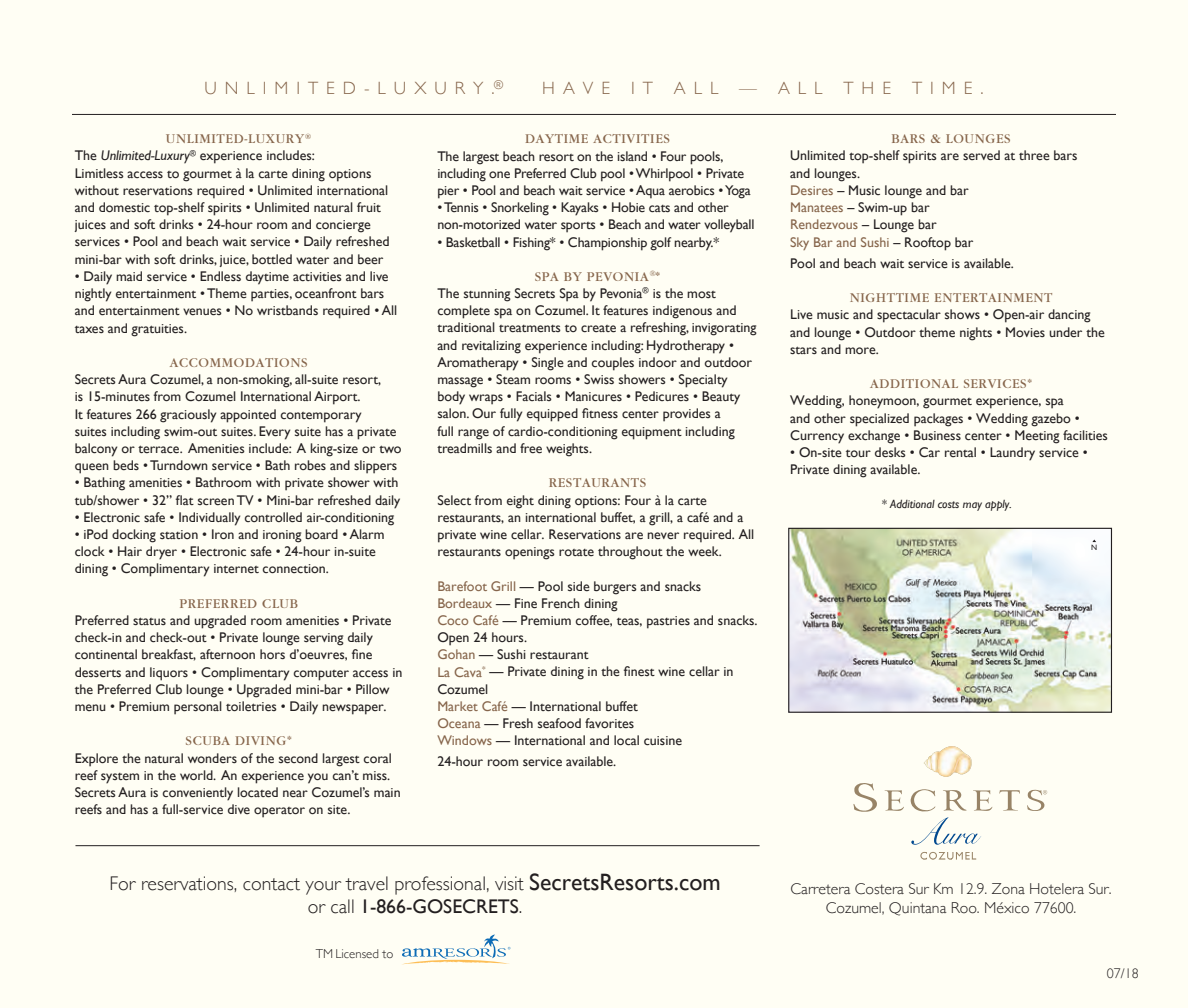
<style>
.page{position:relative;width:1188px;height:1008px;background:#fffef4}
.page>*{position:absolute;margin:0;border:0;box-sizing:border-box;transform-origin:0 0}
.t1{font:300 19.8px/23.6px "Gill Sans";color:#231f20;text-align:center}
.t2{font:300 17.8px "Gill Sans";letter-spacing:.45em;color:#86654b}
.t3{font:300 15.8px/19px "Gill Sans";color:#231f20;text-align:center}
.t4{font:14px/17.2px "Gill Sans";color:#231f20}
.t5{font:14px "Garamond";letter-spacing:.05em;color:#86654b}
.t6{font:300 14px "Gill Sans";color:#231f20}
.t7{font:300 12.8px "Gill Sans";color:#231f20}
.t8{font:italic 12px "Gill Sans";color:#231f20}
.t9{font:7.8px "Gill Sans";color:#231f20}
.s1{font-style:italic}
.s2{color:#86654b}
.s3{font-weight:400;font-size:23.6px}
.s4{font-weight:400}
</style>
<div class="page">
<hr style="left:72px;top:114px;width:1044px;height:1px;background:#231f20">
<hr style="left:75px;top:845px;width:685px;height:1px;background:#231f20">
<img style="left:790px;top:530px;width:320px;height:181px">
<div style="left:788px;top:528px;width:324px;height:185px;border:1px solid #231f20"></div>
<svg style="left:920px;top:852px;width:56px;height:7px"></svg>
<img style="left:924px;top:746px;width:48px;height:31px">
<svg style="left:853px;top:783px;width:24px;height:29px"></svg>
<svg style="left:884px;top:790px;width:20px;height:21px"></svg>
<svg style="left:911px;top:789px;width:82px;height:56px"></svg>
<svg style="left:1027px;top:790px;width:20px;height:21px"></svg>
<svg style="left:999px;top:790px;width:21px;height:21px"></svg>
<svg style="left:402px;top:934px;width:108px;height:30px"></svg>
<p class="t2" style="left:204px;top:74px;width:301px">UNLIMITED-LUXURY.<sup>®</sup></p>
<p class="t2" style="left:542px;top:74px;width:443px">HAVE IT ALL — ALL THE TIME.</p>
<p class="t5" style="left:166px;top:132px;width:147px">UNLIMITED-LUXURY<sup>®</sup></p>
<p class="t4" style="left:75px;top:147px;width:316px">The <span class="s1">Unlimited-Luxury</span><sup>®</sup> experience includes:<br>Limitless access to gourmet à la carte dining options without reservations required • Unlimited international and domestic top-shelf spirits • Unlimited natural fruit juices and soft drinks • 24-hour room and concierge services • Pool and beach wait service • Daily refreshed mini-bar with soft drinks, juice, bottled water and beer</p>
<p class="t4" style="left:75px;top:267px;width:324px">• Daily maid service • Endless daytime activities and live nightly entertainment • Theme parties, oceanfront bars and entertainment venues • No wristbands required • All taxes and gratuities.</p>
<p class="t5" style="left:170px;top:355px;width:139px">ACCOMMODATIONS</p>
<p class="t4" style="left:75px;top:371px;width:328px">Secrets Aura Cozumel, a non-smoking, all-suite resort,<br>is 15-minutes from Cozumel International Airport.<br>It features 266 graciously appointed contemporary<br>suites including swim-out suites. Every suite has a private balcony or terrace. Amenities include: A king-size or two queen beds • Turndown service • Bath robes and slippers</p>
<p class="t4" style="left:75px;top:474px;width:327px">• Bathing amenities • Bathroom with private shower with tub/shower • 32” flat screen TV • Mini-bar refreshed daily</p>
<p class="t4" style="left:75px;top:508px;width:321px">• Electronic safe • Individually controlled air-conditioning</p>
<p class="t4" style="left:75px;top:525px;width:311px">• iPod docking station • Iron and ironing board • Alarm clock • Hair dryer • Electronic safe • 24-hour in-suite dining • Complimentary internet connection.</p>
<p class="t5" style="left:179px;top:596px;width:120px">PREFERRED CLUB</p>
<p class="t4" style="left:75px;top:612px;width:329px">Preferred status and upgraded room amenities • Private check-in and check-out • Private lounge serving daily continental breakfast, afternoon hors d’oeuvres, fine desserts and liquors • Complimentary computer access in the Preferred Club lounge • Upgraded mini-bar • Pillow menu • Premium personal toiletries • Daily newspaper.</p>
<p class="t5" style="left:186px;top:734px;width:108px">SCUBA DIVING*</p>
<p class="t4" style="left:75px;top:749px;width:327px">Explore the natural wonders of the second largest coral reef system in the world. An experience you can’t miss.<br>Secrets Aura is conveniently located near Cozumel’s main reefs and has a full-service dive operator on site.</p>
<p class="t5" style="left:525px;top:132px;width:146px">DAYTIME ACTIVITIES</p>
<p class="t4" style="left:437px;top:147px;width:315px">The largest beach resort on the island • Four pools, including one Preferred Club pool • Whirlpool • Private pier • Pool and beach wait service • Aqua aerobics • Yoga</p>
<p class="t4" style="left:437px;top:199px;width:319px">• Tennis • Snorkeling • Kayaks • Hobie cats and other non-motorized water sports • Beach and water volleyball</p>
<p class="t4" style="left:437px;top:233px;width:283px">• Basketball • Fishing* • Championship golf nearby.*</p>
<p class="t5" style="left:535px;top:269px;width:127px">SPA BY PEVONIA<sup>®</sup>*</p>
<p class="t4" style="left:437px;top:285px;width:321px">The stunning Secrets Spa by Pevonia<sup>®</sup> is the most complete spa on Cozumel. It features indigenous and traditional treatments to create a refreshing, invigorating and revitalizing experience including: Hydrotherapy • Aromatherapy • Single and couples indoor and outdoor massage • Steam rooms • Swiss showers • Specialty body wraps • Facials • Manicures • Pedicures • Beauty salon. Our fully equipped fitness center provides a<br>full range of cardio-conditioning equipment including treadmills and free weights.</p>
<p class="t5" style="left:549px;top:476px;width:99px">RESTAURANTS</p>
<p class="t4" style="left:437px;top:491px;width:319px">Select from eight dining options: Four à la carte restaurants, an international buffet, a grill, a café and a private wine cellar. Reservations are never required. All restaurants openings rotate throughout the week.</p>
<p class="t4" style="left:437px;top:577px;width:322px"><span class="s2">Barefoot Grill</span> — Pool side burgers and snacks <span class="s2">Bordeaux</span> — Fine French dining<br><span class="s2">Coco Café</span> — Premium coffee, teas, pastries and snacks.<br>Open 24 hours.<br><span class="s2">Gohan</span> — Sushi restaurant<br><span class="s2">La Cava</span><sup>*</sup> — Private dining in the finest wine cellar in Cozumel<br><span class="s2">Market Café</span> — International buffet<br><span class="s2">Oceana</span> — Fresh seafood favorites<br><span class="s2">Windows</span> — International and local cuisine</p>
<p class="t4" style="left:437px;top:753px;width:180px">24-hour room service available.</p>
<h1 class="t1" style="left:110px;top:870px;width:613px">For reservations, contact your travel professional, visit <span class="s3">SecretsResorts.com </span>or call <span class="s4">1-866-GOSECRETS</span>.</h1>
<p class="t7" style="left:316px;top:943px;width:79px">TM Licensed to</p>
<p class="t5" style="left:892px;top:132px;width:121px">BARS &amp; LOUNGES</p>
<p class="t4" style="left:790px;top:147px;width:289px">Unlimited top-shelf spirits are served at three bars and lounges.<br><span class="s2">Desires</span> – Music lounge and bar<br><span class="s2">Manatees</span> – Swim-up bar<br><span class="s2">Rendezvous</span> – Lounge bar<br><span class="s2">Sky Bar and Sushi</span> – Rooftop bar</p>
<p class="t4" style="left:790px;top:254px;width:225px">Pool and beach wait service is available.</p>
<p class="t5" style="left:850px;top:290px;width:204px">NIGHTTIME ENTERTAINMENT</p>
<p class="t4" style="left:790px;top:306px;width:316px">Live music and spectacular shows • Open-air dancing and lounge • Outdoor theme nights • Movies under the stars and more.</p>
<p class="t5" style="left:870px;top:376px;width:163px">ADDITIONAL SERVICES*</p>
<p class="t4" style="left:790px;top:392px;width:319px">Wedding, honeymoon, gourmet experience, spa<br>and other specialized packages • Wedding gazebo •<br>Currency exchange • Business center • Meeting facilities</p>
<p class="t4" style="left:790px;top:443px;width:299px">• On-site tour desks • Car rental • Laundry service •<br>Private dining available.</p>
<p class="t8" style="left:881px;top:497px;width:132px">* Additional costs may apply.</p>
<p class="t9" style="left:1091px;top:543px;width:8px">N</p>
<p class="t3" style="left:791px;top:878px;width:323px">Carretera Costera Sur Km 12.9. Zona Hotelera Sur.<br>Cozumel, Quintana Roo. México 77600.</p>
<p class="t6" style="left:1107px;top:962px;width:33px">07/18</p>
</div>
